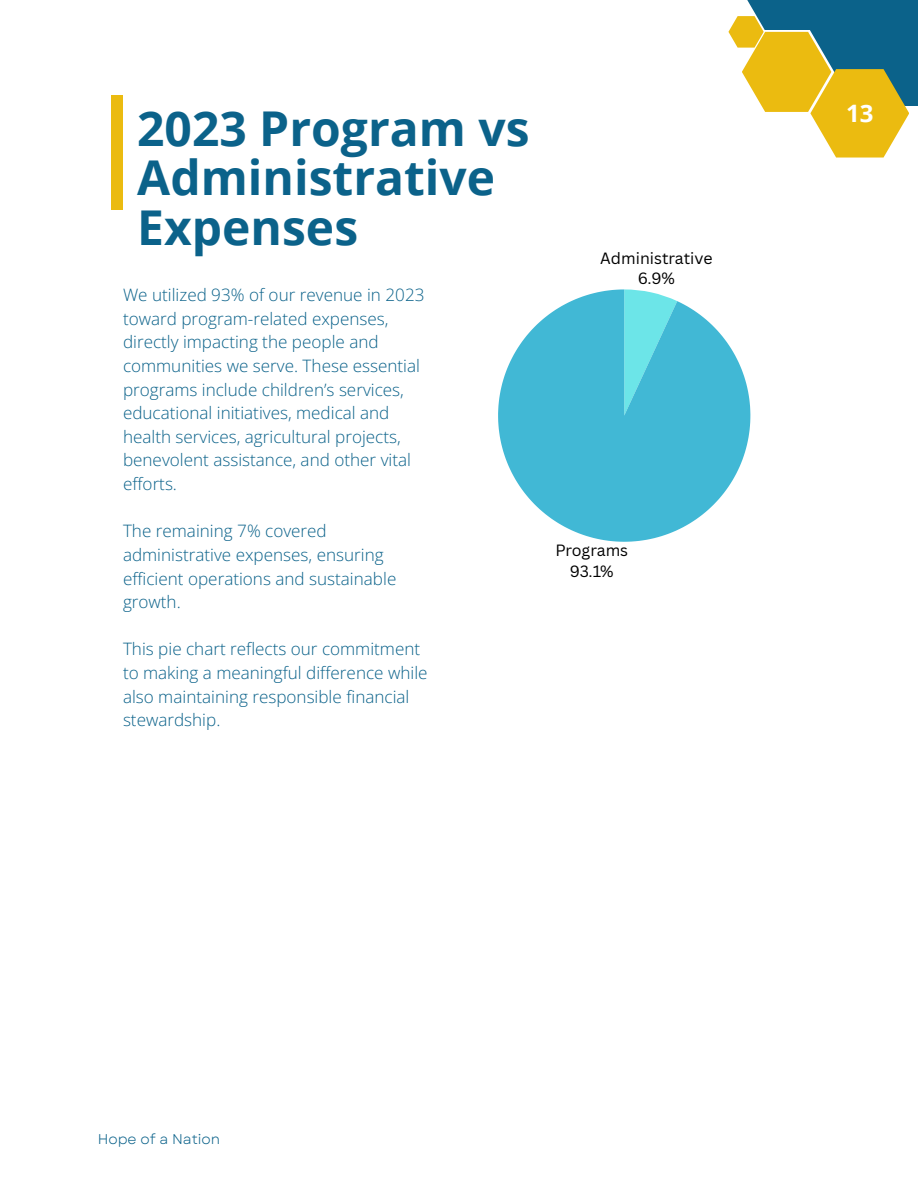
<style>
.page{position:relative;width:918px;height:1188px;background:#fff}
.page>*{position:absolute;margin:0;border:0;box-sizing:border-box;transform-origin:0 0}
.t1{font:700 48px/49.5px "Open Sans";color:#0b628a}
.t2{font:700 24px "Open Sans";color:#fff}
.t3{font:300 17.1px/23.7px "Open Sans";color:#0b628a}
.t4{font:15.9px/21px "Canva Sans";color:#000;text-align:center}
.t5{font:14.1px "Garet";color:#0b628a}
</style>
<div class="page">
<svg style="left:498px;top:289px;width:252px;height:253px;fill:#41b8d5"></svg>
<div style="left:792px;top:0;width:126px;height:106px;background:#0b628a"></div>
<svg style="left:728px;top:16px;width:181px;height:142px"></svg>
<svg style="left:739px;top:0;width:107px;height:30px"></svg>
<div style="left:112px;top:95px;width:11px;height:115px;background:#ebbb10"></div>
<p class="t1" style="left:137px;top:102px;width:394px">2023 Program vs<br>Administrative<br>Expenses</p>
<h1 class="t3" style="left:123px;top:283px;width:303px">We utilized 93% of our revenue in 2023 toward program-related expenses, directly impacting the people and communities we serve. These essential programs include children’s services, educational initiatives, medical and health services, agricultural projects, benevolent assistance, and other vital efforts.</h1>
<h2 class="t3" style="left:123px;top:519px;width:275px">The remaining 7% covered administrative expenses, ensuring efficient operations and sustainable growth.</h2>
<h2 class="t3" style="left:123px;top:637px;width:306px">This pie chart reflects our commitment to making a meaningful difference while also maintaining responsible financial stewardship.</h2>
<p class="t4" style="left:600px;top:248px;width:114px;line-height:19.6px">Administrative<br>6.9%</p>
<p class="t4" style="left:555px;top:539px;width:74px">Programs<br>93.1%</p>
<p class="t2" style="left:846px;top:96px;width:29px">13</p>
<h2 class="t5" style="left:98px;top:1129px;width:124px">Hope of a Nation</h2>
</div>
